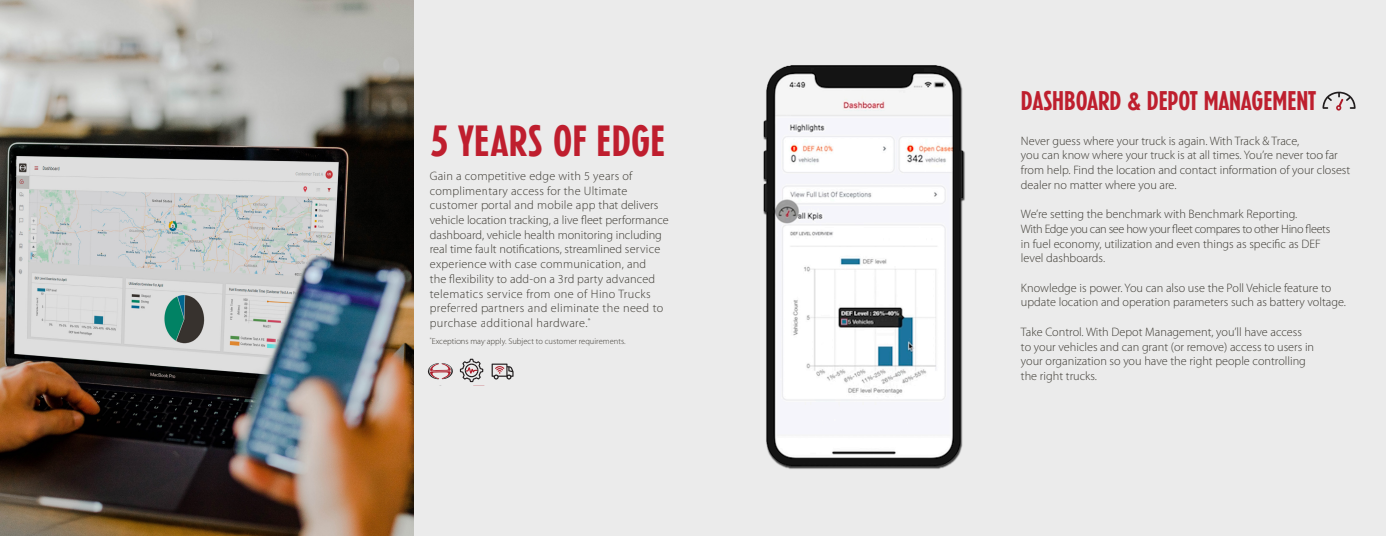
<style>
.page{position:relative;width:1386px;height:536px;background:#ebebeb}
.page>*{position:absolute;margin:0;border:0;box-sizing:border-box;transform-origin:0 0}
.t1{font:700 condensed 43.4px "Erbar LT";letter-spacing:.02em;color:#bf1e2e}
.t2{font:700 condensed 26.86px "Erbar LT";color:#be1f2e}
.t3{font:300 12.25px/14.7px "Myriad Pro";color:#3d3a33}
.t4{font:300 12.25px/14.7px "Myriad Pro";letter-spacing:.02em;color:#3d3a33}
.t5{font:300 8.49px "Myriad Pro";color:#3d3a33}
</style>
<div class="page">
<img style="left:763px;top:65px;width:202px;height:404px">
<img style="left:0;top:0;width:413px;height:536px">
<svg style="left:428px;top:363px;width:25px;height:17px"></svg>
<svg style="left:460px;top:358px;width:23px;height:24px"></svg>
<svg style="left:492px;top:363px;width:22px;height:16px"></svg>
<svg style="left:1323px;top:92px;width:33px;height:19px"></svg>
<p class="t2" style="left:1021px;top:85px;width:297px">DASHBOARD &amp; DEPOT MANAGEMENT</p>
<p class="t1" style="left:430px;top:115px;width:237px">5 YEARS OF EDGE</p>
<p class="t3" style="left:1021px;top:133px;width:280px">Never guess where your truck is again. With Track &amp; Trace,</p>
<p class="t3" style="left:1021px;top:148px;width:331px">you can know where your truck is at all times. You’re never too far from help. Find the location and contact information of your closest dealer no matter where you are.</p>
<p class="t3" style="left:1021px;top:207px;width:311px">We’re setting the benchmark with Benchmark Reporting.<br>With Edge you can see how your fleet compares to other Hino fleets in fuel economy, utilization and even things as specific as DEF level dashboards.</p>
<p class="t3" style="left:1021px;top:280px;width:326px">Knowledge is power. You can also use the Poll Vehicle feature to update location and operation parameters such as battery voltage.</p>
<p class="t3" style="left:1021px;top:324px;width:283px">Take Control. With Depot Management, you’ll have access</p>
<p class="t3" style="left:1021px;top:339px;width:295px">to your vehicles and can grant (or remove) access to users in</p>
<p class="t3" style="left:1021px;top:354px;width:286px">your organization so you have the right people controlling</p>
<p class="t3" style="left:1021px;top:368px;width:78px">the right trucks.</p>
<p class="t4" style="left:430px;top:169px;width:241px">Gain a competitive edge with 5 years of complimentary access for the Ultimate customer portal and mobile app that delivers vehicle location tracking, a live fleet performance dashboard, vehicle health monitoring including real time fault notifications, streamlined service experience with case communication, and<br>the flexibility to add-on a 3rd party advanced telematics service from one of Hino Trucks preferred partners and eliminate the need to purchase additional hardware.<sup>*</sup></p>
<p class="t5" style="left:430px;top:336px;width:197px"><sup>*</sup>Exceptions may apply. Subject to customer requirements.</p>
</div>
